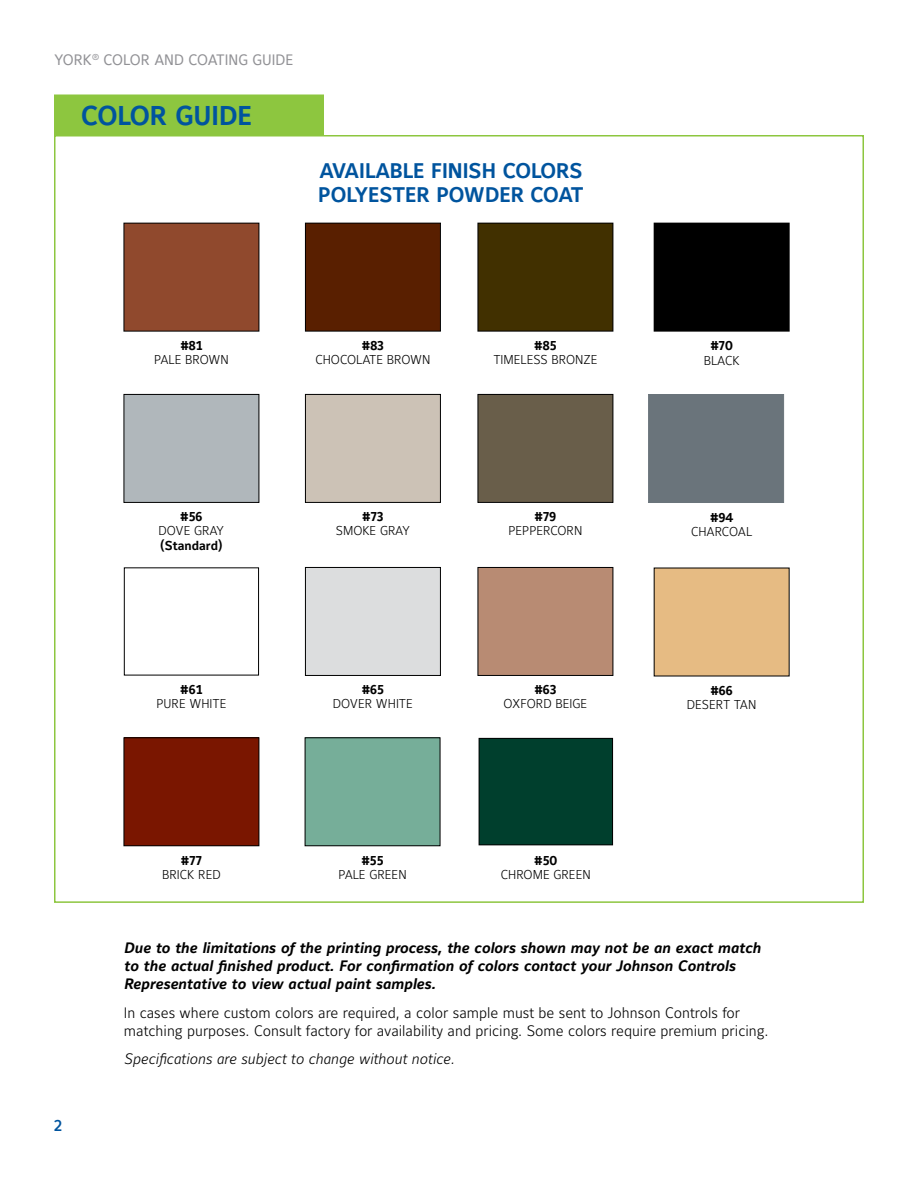
<style>
.page{position:relative;width:918px;height:1188px;background:#fff}
.page>*{position:absolute;margin:0;border:0;box-sizing:border-box;transform-origin:0 0}
.t1{font:27px "Maurea Bold Lf";color:#00549e}
.t2{font:21px/24px "Maurea Bold Lf";color:#00549e}
.t3{font:16.5px "Maurea Medium Lf";color:#00549e}
.t4{font:15px/18px "Maurea Bold Italic Lf";color:#000}
.t5{font:15px/18px "Maurea Light Lf";color:#000}
.t6{font:15px "Maurea Light Italic Lf";color:#000}
.t7{font:15px "Maurea Regular Lf";color:#919195}
.t8{font:13.5px "Maurea Bold Lf";color:#000}
.t9{font:12.75px "Maurea Light Lf";color:#000}
.t10{font:12.75px "Maurea Bold Lf";color:#000}
</style>
<div class="page">
<div style="left:124px;top:738px;width:135px;height:108px;background:#7a1600"></div>
<div style="left:124px;top:737px;width:135px;height:109px;border:1px solid #000"></div>
<div style="left:478px;top:394px;width:135px;height:108px;background:#695e4a"></div>
<div style="left:478px;top:394px;width:135px;height:109px;border:1px solid #000"></div>
<div style="left:478px;top:223px;width:135px;height:108px;background:#413000"></div>
<div style="left:478px;top:223px;width:135px;height:109px;border:1px solid #000"></div>
<div style="left:305px;top:223px;width:135px;height:108px;background:#591f00"></div>
<div style="left:305px;top:223px;width:136px;height:109px;border:1px solid #000"></div>
<div style="left:124px;top:223px;width:135px;height:108px;background:#90492d"></div>
<div style="left:478px;top:567px;width:135px;height:108px;background:#b88b73"></div>
<div style="left:478px;top:567px;width:135px;height:109px;border:1px solid #000"></div>
<div style="left:654px;top:568px;width:135px;height:108px;background:#e6bb83"></div>
<div style="left:305px;top:394px;width:135px;height:108px;background:#ccc2b6"></div>
<div style="left:305px;top:394px;width:136px;height:109px;border:1px solid #000"></div>
<div style="left:124px;top:394px;width:135px;height:108px;background:#b0b7bb"></div>
<div style="left:124px;top:394px;width:135px;height:109px;border:1px solid #000"></div>
<div style="left:305px;top:567px;width:135px;height:108px;background:#dcddde"></div>
<div style="left:305px;top:567px;width:136px;height:109px;border:1px solid #000"></div>
<div style="left:124px;top:567px;width:135px;height:108px;border:1px solid #000"></div>
<div style="left:648px;top:394px;width:136px;height:109px;background:#6a747b"></div>
<div style="left:305px;top:738px;width:135px;height:108px;background:#76ae99"></div>
<div style="left:305px;top:737px;width:135px;height:109px;border:1px solid #000"></div>
<div style="left:479px;top:738px;width:134px;height:107px;background:#003f2d"></div>
<div style="left:479px;top:738px;width:134px;height:107px;border:1px solid #000"></div>
<div style="left:654px;top:223px;width:135px;height:108px;background:#000"></div>
<div style="left:654px;top:223px;width:136px;height:109px;border:1px solid #000"></div>
<div style="left:54px;top:94px;width:270px;height:41px;background:#8dc63f;border:2px solid #8dc63f"></div>
<p class="t7" style="left:54px;top:52px;width:241px">YORK<sup>®</sup> COLOR AND COATING GUIDE</p>
<h1 class="t1" style="left:81px;top:101px;width:173px">COLOR GUIDE</h1>
<h2 class="t2" style="left:318px;top:159px;width:267px">AVAILABLE FINISH COLORS<br>POLYESTER POWDER COAT</h2>
<p class="t8" style="left:180px;top:338px;width:24px">#81</p>
<p class="t9" style="left:154px;top:352px;width:76px">PALE BROWN</p>
<p class="t8" style="left:362px;top:338px;width:24px">#83</p>
<p class="t9" style="left:315px;top:352px;width:117px">CHOCOLATE BROWN</p>
<p class="t8" style="left:534px;top:338px;width:24px">#85</p>
<p class="t9" style="left:493px;top:352px;width:106px">TIMELESS BRONZE</p>
<p class="t8" style="left:710px;top:338px;width:24px">#70</p>
<p class="t9" style="left:704px;top:353px;width:37px">BLACK</p>
<p class="t8" style="left:180px;top:509px;width:24px">#56</p>
<p class="t9" style="left:159px;top:524px;width:67px">DOVE GRAY</p>
<p class="t10" style="left:160px;top:538px;width:64px">(Standard)</p>
<p class="t8" style="left:362px;top:509px;width:23px">#73</p>
<p class="t9" style="left:336px;top:524px;width:76px">SMOKE GRAY</p>
<p class="t8" style="left:535px;top:509px;width:23px">#79</p>
<p class="t9" style="left:508px;top:524px;width:76px">PEPPERCORN</p>
<p class="t8" style="left:710px;top:510px;width:25px">#94</p>
<p class="t9" style="left:691px;top:525px;width:63px">CHARCOAL</p>
<p class="t8" style="left:180px;top:682px;width:24px">#61</p>
<p class="t9" style="left:156px;top:697px;width:72px">PURE WHITE</p>
<p class="t8" style="left:362px;top:682px;width:24px">#65</p>
<p class="t9" style="left:333px;top:697px;width:82px">DOVER WHITE</p>
<p class="t8" style="left:534px;top:682px;width:24px">#63</p>
<p class="t9" style="left:504px;top:697px;width:85px">OXFORD BEIGE</p>
<p class="t8" style="left:710px;top:683px;width:24px">#66</p>
<p class="t9" style="left:687px;top:697px;width:71px">DESERT TAN</p>
<p class="t8" style="left:181px;top:852px;width:22px">#77</p>
<p class="t9" style="left:162px;top:867px;width:60px">BRICK RED</p>
<p class="t8" style="left:361px;top:852px;width:24px">#55</p>
<p class="t9" style="left:338px;top:867px;width:70px">PALE GREEN</p>
<p class="t8" style="left:534px;top:853px;width:25px">#50</p>
<p class="t9" style="left:501px;top:868px;width:91px">CHROME GREEN</p>
<p class="t3" style="left:54px;top:1116px;width:10px">2</p>
<p class="t4" style="left:124px;top:939px;width:638px">Due to the limitations of the printing process, the colors shown may not be an exact match to the actual finished product. For confirmation of colors contact your Johnson Controls<br>Representative to view actual paint samples.</p>
<p class="t5" style="left:124px;top:1004px;width:646px">In cases where custom colors are required, a color sample must be sent to Johnson Controls for matching purposes. Consult factory for availability and pricing. Some colors require premium pricing.</p>
<p class="t6" style="left:124px;top:1051px;width:332px">Specifications are subject to change without notice.</p>
</div>
